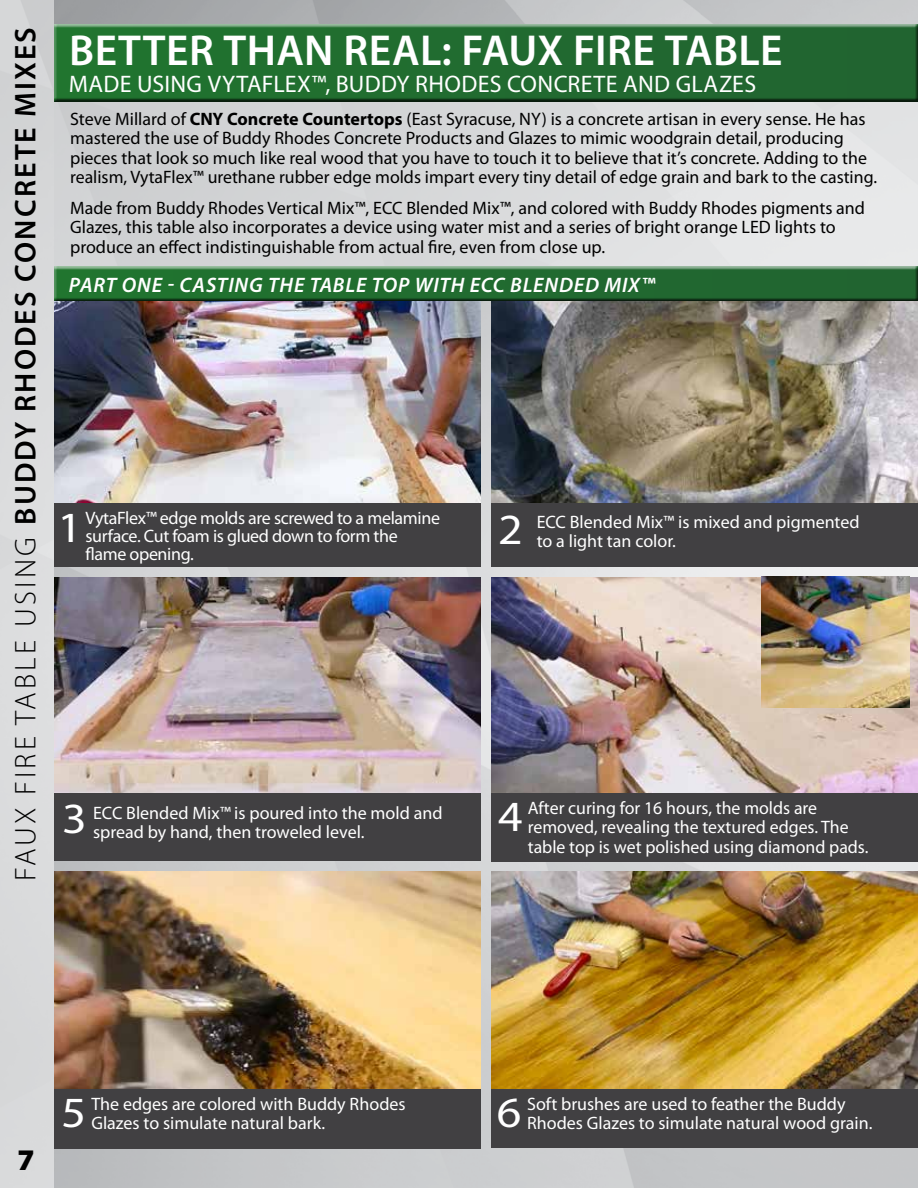
<style>
.page{position:relative;width:918px;height:1188px;background:#fff}
.page>*{position:absolute;margin:0;border:0;box-sizing:border-box;transform-origin:0 0}
.t1{font:600 43.5px "Myriad Pro";letter-spacing:.01em;color:#fff}
.t2{font:43.2px "Myriad Pro";color:#fff;scale:1.11 1}
.t3{font:600 30px "Myriad Pro";letter-spacing:.07em;color:#000}
.t4{font:900 30px "Myriad Pro";color:#000}
.t5{font:24px "Myriad Pro";letter-spacing:.015em;color:#fff}
.t6{font:italic 600 21px "Myriad Pro";letter-spacing:.035em;color:#fff}
.t7{font:18px/19.5px "Myriad Pro";color:#000}
.t8{font:18px/19.5px "Myriad Pro";color:#fff}
.t9{font:18px/18px "Myriad Pro";letter-spacing:-.02em;color:#fff}
.s1{font-weight:300}
.s2{font-weight:700}
</style>
<div class="page">
<img style="left:54px;top:0;width:864px;height:1188px">
<div style="left:0;top:0;width:54px;height:1188px;background:#d9dadb"></div>
<div style="left:54px;top:502px;width:427px;height:65px;background:#414042"></div>
<div style="left:491px;top:502px;width:427px;height:64px;background:#414042"></div>
<div style="left:491px;top:792px;width:427px;height:70px;background:#414042"></div>
<div style="left:54px;top:1090px;width:427px;height:59px;background:#414042"></div>
<div style="left:492px;top:1088px;width:426px;height:60px;background:#414042"></div>
<div style="left:54px;top:793px;width:427px;height:68px;background:#414042"></div>
<div style="left:54px;top:97px;width:864px;height:175px;background:linear-gradient(to right,#cccdcf,#e8e9ea)"></div>
<div style="left:50px;top:20px;width:868px;height:82px;background:#fff;opacity:.75"></div>
<div style="left:52px;top:23px;width:866px;height:79px;background:#000;opacity:.75"></div>
<img style="left:54px;top:301px;width:427px;height:202px">
<img style="left:492px;top:872px;width:426px;height:216px">
<img style="left:54px;top:872px;width:426px;height:217px">
<img style="left:492px;top:301px;width:426px;height:202px">
<img style="left:54px;top:577px;width:427px;height:216px">
<img style="left:492px;top:577px;width:426px;height:216px">
<img style="left:761px;top:577px;width:149px;height:131px">
<div style="left:50px;top:262px;width:868px;height:39px;background:#fff;opacity:.75"></div>
<div style="left:52px;top:265px;width:866px;height:36px;background:#000;opacity:.75"></div>
<h3 class="t3" style="left:6px;top:881px;width:855px;rotate:-90deg"><span class="s1">FAUX FIRE TABLE USING</span> BUDDY RHODES CONCRETE MIXES</h3>
<h1 class="t1" style="left:69px;top:23px;width:715px">BETTER THAN REAL: FAUX FIRE TABLE</h1>
<h3 class="t5" style="left:69px;top:69px;width:689px">MADE USING VYTAFLEX™, BUDDY RHODES CONCRETE AND GLAZES</h3>
<p class="t7" style="left:70px;top:108px;width:808px">Steve Millard of <span class="s2">CNY Concrete Countertops</span> (East Syracuse, NY) is a concrete artisan in every sense. He has mastered the use of Buddy Rhodes Concrete Products and Glazes to mimic woodgrain detail, producing pieces that look so much like real wood that you have to touch it to believe that it’s concrete. Adding to the realism, VytaFlex™ urethane rubber edge molds impart every tiny detail of edge grain and bark to the casting.</p>
<p class="t7" style="left:70px;top:198px;width:796px">Made from Buddy Rhodes Vertical Mix™, ECC Blended Mix™, and colored with Buddy Rhodes pigments and<br>Glazes, this table also incorporates a device using water mist and a series of bright orange LED lights to produce an effect indistinguishable from actual fire, even from close up.</p>
<p class="t6" style="left:69px;top:271px;width:588px">PART ONE - CASTING THE TABLE TOP WITH ECC BLENDED MIX™</p>
<p class="t9" style="left:85px;top:508px;width:356px">VytaFlex™ edge molds are screwed to a melamine surface. Cut foam is glued down to form the flame opening.</p>
<h2 class="t2" style="left:58px;top:501px;width:24px">1</h2>
<p class="t8" style="left:537px;top:512px;width:324px">ECC Blended Mix™ is mixed and pigmented</p>
<h2 class="t2" style="left:498px;top:503px;width:24px">2</h2>
<p class="t8" style="left:537px;top:531px;width:141px">to a light tan color.</p>
<p class="t8" style="left:528px;top:798px;width:342px">After curing for 16 hours, the molds are removed, revealing the textured edges. The table top is wet polished using diamond pads.</p>
<h2 class="t2" style="left:498px;top:790px;width:24px">4</h2>
<h2 class="t2" style="left:62px;top:791px;width:24px">3</h2>
<p class="t8" style="left:93px;top:802px;width:351px">ECC Blended Mix™ is poured into the mold and</p>
<p class="t8" style="left:93px;top:822px;width:273px">spread by hand, then troweled level.</p>
<h3 class="t4" style="left:18px;top:1140px;width:19px">7</h3>
<h2 class="t2" style="left:61px;top:1086px;width:24px">5</h2>
<p class="t8" style="left:91px;top:1094px;width:316px">The edges are colored with Buddy Rhodes</p>
<p class="t8" style="left:91px;top:1113px;width:235px">Glazes to simulate natural bark.</p>
<h2 class="t2" style="left:497px;top:1086px;width:24px">6</h2>
<p class="t8" style="left:527px;top:1094px;width:320px">Soft brushes are used to feather the Buddy</p>
<p class="t8" style="left:527px;top:1113px;width:347px">Rhodes Glazes to simulate natural wood grain.</p>
</div>
